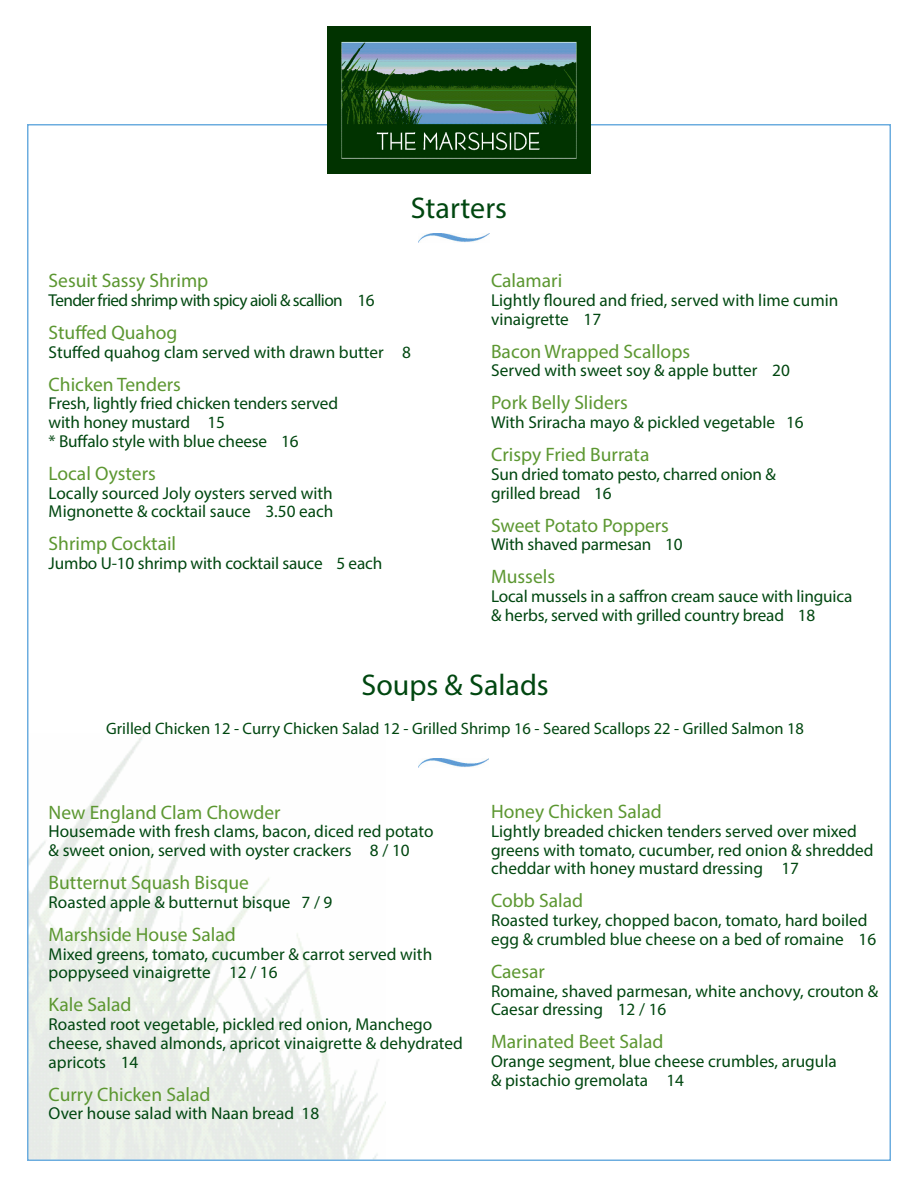
<style>
.page{position:relative;width:918px;height:1188px;background:#fff}
.page>*{position:absolute;margin:0;border:0;box-sizing:border-box;transform-origin:0 0}
.t1{font:30px "Myriad Pro";color:#004710}
.Item_Header{font:19.5px "Myriad Pro";color:#5c9731}
.Item_Description_Pri{font:17.25px/18.8px "Myriad Pro";color:#004710}
.Item_Description_Pri-2{font:17.25px "Myriad Pro";letter-spacing:-.035em;color:#004710}
.t2{font:16.5px "Myriad Pro";color:#004710}
</style>
<div class="page">
<img style="left:30px;top:734px;width:356px;height:424px">
<img style="left:327px;top:27px;width:264px;height:146px">
<img style="left:418px;top:759px;width:71px;height:8px">
<img style="left:418px;top:234px;width:71px;height:9px">
<p class="t1" style="left:411px;top:189px;width:98px">Starters</p>
<p class="Item_Header" style="left:49px;top:269px;width:161px">Sesuit Sassy Shrimp</p>
<p class="Item_Description_Pri-2" style="left:49px;top:289px;width:327px">Tender fried shrimp with spicy aioli &amp; scallion 16</p>
<p class="Item_Header" style="left:49px;top:320px;width:130px">Stuffed Quahog</p>
<p class="Item_Description_Pri" style="left:49px;top:342px;width:364px">Stuffed quahog clam served with drawn butter 8</p>
<p class="Item_Header" style="left:49px;top:372px;width:134px">Chicken Tenders</p>
<p class="Item_Description_Pri" style="left:49px;top:394px;width:291px">Fresh, lightly fried chicken tenders served with honey mustard 15<br>* Buffalo style with blue cheese 16</p>
<p class="Item_Header" style="left:49px;top:461px;width:109px">Local Oysters</p>
<p class="Item_Description_Pri" style="left:49px;top:483px;width:286px">Locally sourced Joly oysters served with<br>Mignonette &amp; cocktail sauce 3.50 each</p>
<p class="Item_Header" style="left:49px;top:532px;width:129px">Shrimp Cocktail</p>
<p class="Item_Description_Pri" style="left:49px;top:554px;width:335px">Jumbo U-10 shrimp with cocktail sauce 5 each</p>
<p class="Item_Header" style="left:491px;top:269px;width:73px">Calamari</p>
<p class="Item_Description_Pri" style="left:491px;top:290px;width:349px">Lightly floured and fried, served with lime cumin vinaigrette 17</p>
<p class="Item_Header" style="left:491px;top:339px;width:201px">Bacon Wrapped Scallops</p>
<p class="Item_Description_Pri" style="left:491px;top:361px;width:300px">Served with sweet soy &amp; apple butter 20</p>
<p class="Item_Header" style="left:491px;top:391px;width:138px">Pork Belly Sliders</p>
<p class="Item_Description_Pri" style="left:491px;top:413px;width:314px">With Sriracha mayo &amp; pickled vegetable 16</p>
<p class="Item_Header" style="left:491px;top:443px;width:160px">Crispy Fried Burrata</p>
<p class="Item_Description_Pri" style="left:491px;top:464px;width:286px">Sun dried tomato pesto, charred onion &amp; grilled bread 16</p>
<p class="Item_Header" style="left:491px;top:513px;width:179px">Sweet Potato Poppers</p>
<p class="Item_Description_Pri" style="left:491px;top:535px;width:193px">With shaved parmesan 10</p>
<p class="Item_Header" style="left:491px;top:565px;width:66px">Mussels</p>
<p class="Item_Description_Pri" style="left:491px;top:587px;width:363px">Local mussels in a saffron cream sauce with linguica &amp; herbs, served with grilled country bread 18</p>
<p class="t1" style="left:361px;top:667px;width:189px">Soups &amp; Salads</p>
<p class="t2" style="left:106px;top:719px;width:699px">Grilled Chicken 12 - Curry Chicken Salad 12 - Grilled Shrimp 16 - Seared Scallops 22 - Grilled Salmon 18</p>
<p class="Item_Header" style="left:49px;top:800px;width:234px">New England Clam Chowder</p>
<p class="Item_Description_Pri" style="left:49px;top:822px;width:386px">Housemade with fresh clams, bacon, diced red potato &amp; sweet onion, served with oyster crackers 8 / 10</p>
<p class="Item_Header" style="left:49px;top:871px;width:202px">Butternut Squash Bisque</p>
<p class="Item_Description_Pri" style="left:49px;top:892px;width:285px">Roasted apple &amp; butternut bisque 7 / 9</p>
<p class="Item_Header" style="left:49px;top:922px;width:189px">Marshside House Salad</p>
<p class="Item_Description_Pri" style="left:49px;top:944px;width:385px">Mixed greens, tomato, cucumber &amp; carrot served with poppyseed vinaigrette 12 / 16</p>
<p class="Item_Header" style="left:49px;top:993px;width:84px">Kale Salad</p>
<p class="Item_Description_Pri" style="left:49px;top:1015px;width:416px">Roasted root vegetable, pickled red onion, Manchego cheese, shaved almonds, apricot vinaigrette &amp; dehydrated apricots 14</p>
<p class="Item_Header" style="left:49px;top:1082px;width:163px">Curry Chicken Salad</p>
<p class="Item_Description_Pri" style="left:49px;top:1104px;width:272px">Over house salad with Naan bread 18</p>
<p class="Item_Header" style="left:491px;top:800px;width:172px">Honey Chicken Salad</p>
<p class="Item_Description_Pri" style="left:491px;top:821px;width:384px">Lightly breaded chicken tenders served over mixed greens with tomato, cucumber, red onion &amp; shredded cheddar with honey mustard dressing 17</p>
<p class="Item_Header" style="left:491px;top:889px;width:94px">Cobb Salad</p>
<p class="Item_Description_Pri" style="left:491px;top:911px;width:387px">Roasted turkey, chopped bacon, tomato, hard boiled egg &amp; crumbled blue cheese on a bed of romaine 16</p>
<p class="Item_Header" style="left:491px;top:959px;width:55px">Caesar</p>
<p class="Item_Description_Pri" style="left:491px;top:981px;width:389px">Romaine, shaved parmesan, white anchovy, crouton &amp;<br>Caesar dressing 12 / 16</p>
<p class="Item_Header" style="left:491px;top:1030px;width:174px">Marinated Beet Salad</p>
<p class="Item_Description_Pri" style="left:491px;top:1052px;width:347px">Orange segment, blue cheese crumbles, arugula &amp; pistachio gremolata 14</p>
</div>
